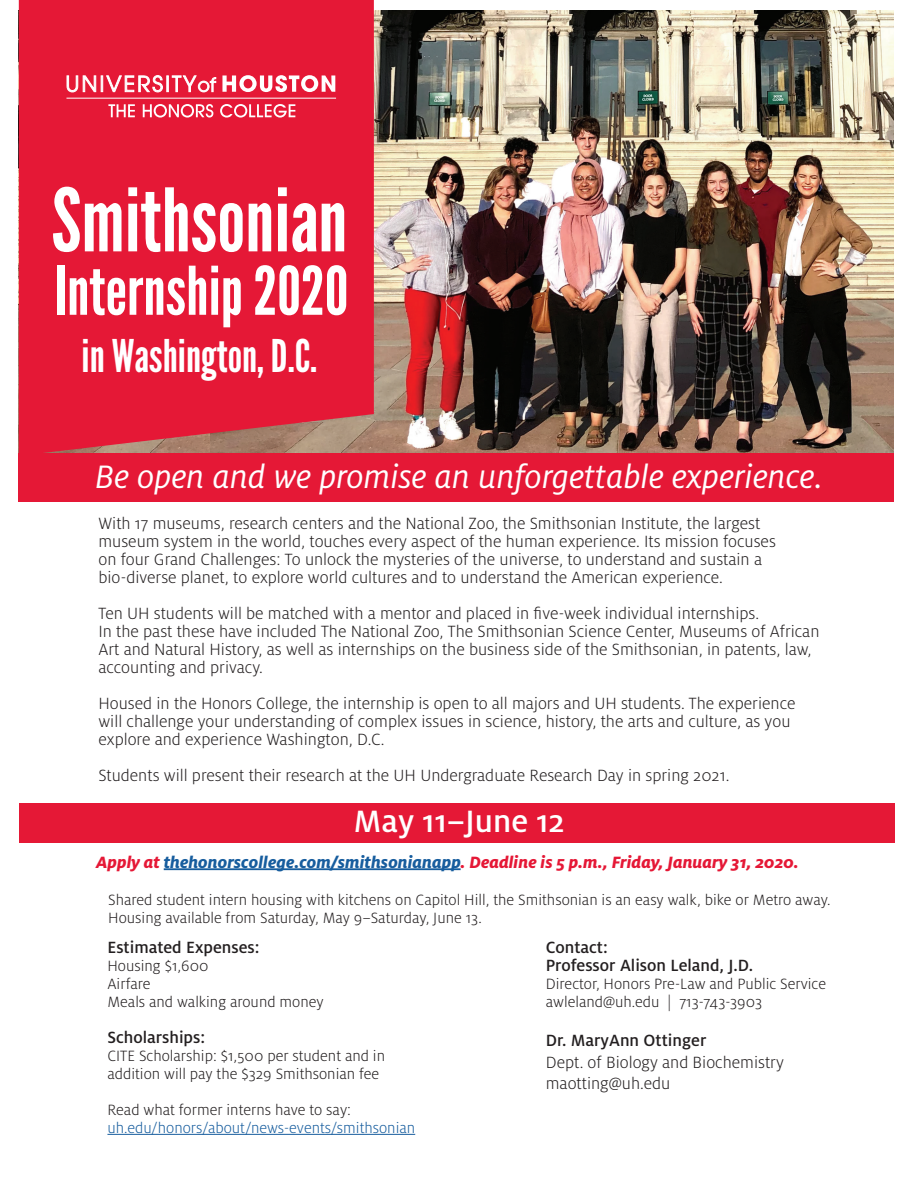
<style>
.page{position:relative;width:918px;height:1188px;background:#fff}
.page>*{position:absolute;margin:0;border:0;box-sizing:border-box;transform-origin:0 0}
.t1{font:87.15px "League Gothic";color:#fff}
.t2{font:66.75px "League Gothic";color:#fff}
.t3{font:45px "League Gothic";color:#fff}
.t4{font:italic 36px "Milo OT";color:#fff}
.t5{font:500 34.2px "Milo OT";color:#fff}
.t6{font:italic 800 18.15px "Milo OT";color:#e51836}
.t7{font:300 18px/18px "Milo OT";color:#231f20}
.t8{font:500 18px/18px "Milo OT";color:#231f20}
.t9{font:300 16.5px/18px "Milo OT";color:#231f20}
.t10{font:300 16.5px "Milo OT";color:#175d9e}
.s1{color:#175d9e}
</style>
<div class="page">
<img style="left:374px;top:10px;width:520px;height:443px">
<div style="left:19px;top:0;width:355px;height:453px;background:#e51836"></div>
<div style="left:19px;top:453px;width:875px;height:48px;background:#e51836"></div>
<hr style="left:107px;top:1134px;width:308px;height:1px;background:#175d9e">
<div style="left:19px;top:803px;width:876px;height:40px;background:#e51836"></div>
<svg style="left:108px;top:104px;width:27px;height:13px"></svg>
<svg style="left:143px;top:104px;width:70px;height:14px"></svg>
<svg style="left:220px;top:104px;width:75px;height:14px"></svg>
<hr style="left:66px;top:98px;width:270px;height:1px;background:#fff">
<svg style="left:67px;top:75px;width:149px;height:17px"></svg>
<svg style="left:222px;top:75px;width:113px;height:17px"></svg>
<hr style="left:164px;top:868px;width:297px;height:2px;background:#175d9e">
<h1 class="t1" style="left:51px;top:168px;width:298px">Smithsonian</h1>
<h2 class="t2" style="left:54px;top:251px;width:295px">Internship 2020</h2>
<h3 class="t3" style="left:82px;top:329px;width:237px">in Washington, D.C.</h3>
<h3 class="t4" style="left:95px;top:458px;width:729px">Be open and we promise an unforgettable experience.</h3>
<p class="t7" style="left:98px;top:514px;width:679px">With 17 museums, research centers and the National Zoo, the Smithsonian Institute, the largest museum system in the world, touches every aspect of the human experience. Its mission focuses on four Grand Challenges: To unlock the mysteries of the universe, to understand and sustain a bio-diverse planet, to explore world cultures and to understand the American experience.</p>
<p class="t7" style="left:98px;top:604px;width:723px">Ten UH students will be matched with a mentor and placed in five-week individual internships.<br>In the past these have included The National Zoo, The Smithsonian Science Center, Museums of African Art and Natural History, as well as internships on the business side of the Smithsonian, in patents, law, accounting and privacy.</p>
<p class="t7" style="left:98px;top:694px;width:699px">Housed in the Honors College, the internship is open to all majors and UH students. The experience will challenge your understanding of complex issues in science, history, the arts and culture, as you explore and experience Washington, D.C.</p>
<p class="t7" style="left:98px;top:766px;width:632px">Students will present their research at the UH Undergraduate Research Day in spring 2021.</p>
<h3 class="t5" style="left:354px;top:802px;width:212px">May 11–June 12</h3>
<p class="t6" style="left:96px;top:852px;width:704px">Apply at <span class="s1">thehonorscollege.com/smithsonianapp</span>. Deadline is 5 p.m., Friday, January 31, 2020.</p>
<p class="t9" style="left:108px;top:891px;width:724px">Shared student intern housing with kitchens on Capitol Hill, the Smithsonian is an easy walk, bike or Metro away.<br>Housing available from Saturday, May 9–Saturday, June 13.</p>
<p class="t8" style="left:107px;top:938px;width:154px">Estimated Expenses:</p>
<p class="t9" style="left:107px;top:957px;width:218px">Housing $1,600<br>Airfare<br>Meals and walking around money</p>
<p class="t8" style="left:107px;top:1028px;width:99px">Scholarships:</p>
<p class="t9" style="left:107px;top:1047px;width:279px">CITE Scholarship: $1,500 per student and in addition will pay the $329 Smithsonian fee</p>
<p class="t9" style="left:107px;top:1101px;width:245px">Read what former interns have to say:</p>
<p class="t10" style="left:107px;top:1119px;width:309px">uh.edu/honors/about/news-events/smithsonian</p>
<p class="t8" style="left:546px;top:938px;width:209px">Contact:<br>Professor Alison Leland, J.D.</p>
<p class="t9" style="left:546px;top:975px;width:282px">Director, Honors Pre-Law and Public Service awleland@uh.edu | 713-743-3903</p>
<p class="t8" style="left:546px;top:1032px;width:162px">Dr. MaryAnn Ottinger</p>
<p class="t7" style="left:546px;top:1052px;width:240px;line-height:21.6px">Dept. of Biology and Biochemistry maotting@uh.edu</p>
</div>
